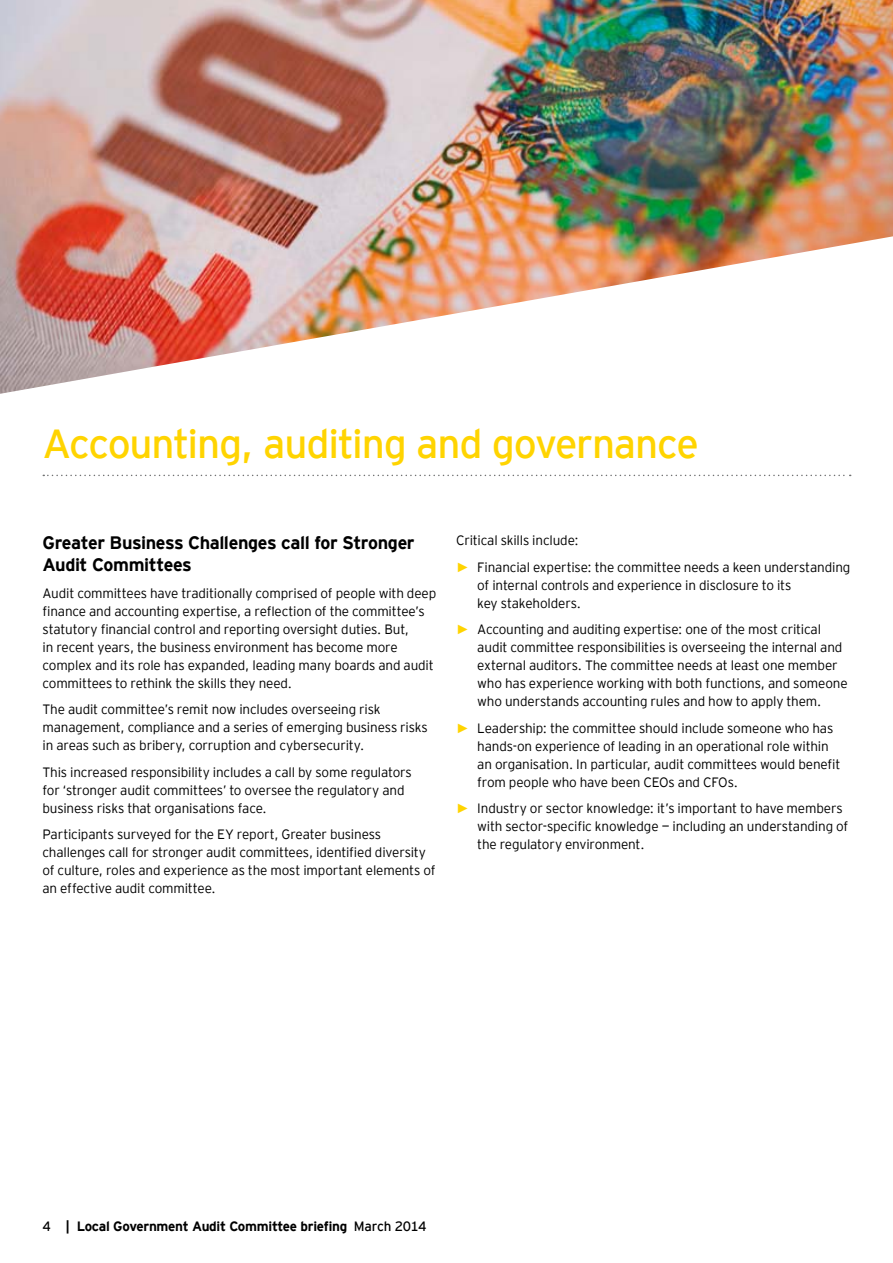
<style>
.page{position:relative;width:893px;height:1263px;background:#fff}
.page>*{position:absolute;margin:0;border:0;box-sizing:border-box;transform-origin:0 0}
.t1{font:40.5px "EY Interstate";letter-spacing:-.03em;color:#ffd400}
.t2{font:700 18px/22.5px "EY Interstate";letter-spacing:-.025em;color:#000}
.t3{font:300 13.5px/18px "EY Interstate";letter-spacing:-.01em;color:#000}
.t4{font:700 13.5px "EY Interstate";letter-spacing:-.02em;color:#000}
.s1{font-family:"Arial";font-weight:700;color:#ffd400}
.s2{font-weight:400}
</style>
<div class="page">
<img style="left:0;top:0;width:893px;height:394px">
<svg style="left:43px;top:475px;width:808px;height:1px"></svg>
<h1 class="t1" style="left:43px;top:414px;width:658px">Accounting, auditing and governance</h1>
<h2 class="t2" style="left:43px;top:530px;width:374px">Greater Business Challenges call for Stronger<br>Audit Committees</h2>
<p class="t3" style="left:43px;top:583px;width:395px">Audit committees have traditionally comprised of people with deep finance and accounting expertise, a reflection of the committee’s statutory financial control and reporting oversight duties. But,<br>in recent years, the business environment has become more complex and its role has expanded, leading many boards and audit committees to rethink the skills they need.</p>
<p class="t3" style="left:43px;top:700px;width:387px">The audit committee’s remit now includes overseeing risk management, compliance and a series of emerging business risks in areas such as bribery, corruption and cybersecurity.</p>
<p class="t3" style="left:43px;top:762px;width:371px">This increased responsibility includes a call by some regulators for ‘stronger audit committees’ to oversee the regulatory and business risks that organisations face.</p>
<p class="t3" style="left:43px;top:825px;width:395px">Participants surveyed for the EY report, Greater business challenges call for stronger audit committees, identified diversity of culture, roles and experience as the most important elements of an effective audit committee.</p>
<p class="t3" style="left:456px;top:526px;width:396px;line-height:26.5px">Critical skills include:<br><span class="s1">►</span> Financial expertise: the committee needs a keen understanding</p>
<p class="t3" style="left:477px;top:575px;width:316px">of internal controls and experience in disclosure to its key stakeholders.</p>
<p class="t3" style="left:477px;top:619px;width:372px;text-indent:-21px"><span class="s1">►</span> Accounting and auditing expertise: one of the most critical audit committee responsibilities is overseeing the internal and external auditors. The committee needs at least one member who has experience working with both functions, and someone who understands accounting rules and how to apply them.</p>
<p class="t3" style="left:477px;top:718px;width:365px;text-indent:-21px"><span class="s1">►</span> Leadership: the committee should include someone who has hands-on experience of leading in an operational role within an organisation. In particular, audit committees would benefit from people who have been CEOs and CFOs.</p>
<p class="t3" style="left:477px;top:798px;width:372px;text-indent:-21px"><span class="s1">►</span> Industry or sector knowledge: it’s important to have members with sector-specific knowledge — including an understanding of the regulatory environment.</p>
<p class="t4" style="left:43px;top:1217px;width:386px"><span class="s2">4</span> | Local Government Audit Committee briefing <span class="s2">March 2014</span></p>
</div>
